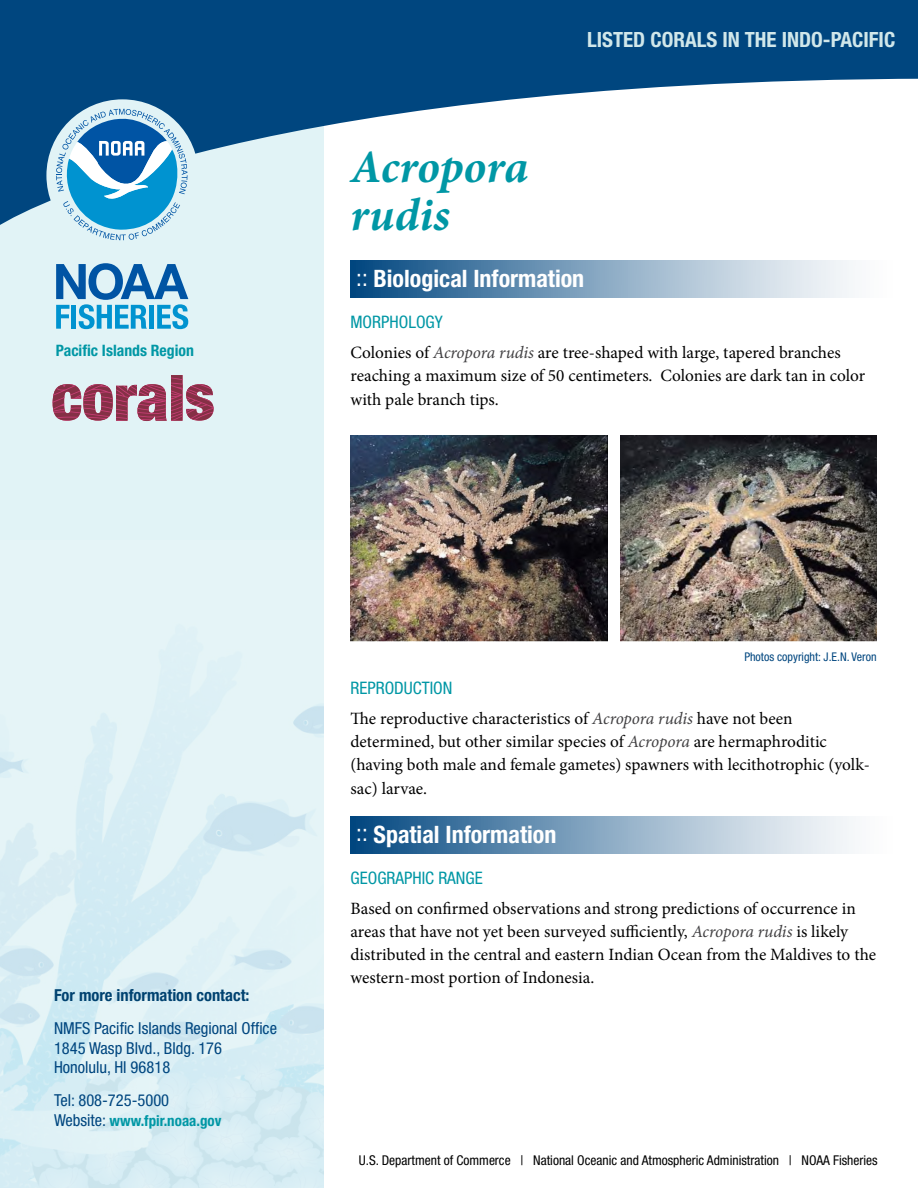
<style>
.page{position:relative;width:918px;height:1188px;background:#fff}
.page>*{position:absolute;margin:0;border:0;box-sizing:border-box;transform-origin:0 0}
.t1{font:italic 700 46.5px/48px "Minion Pro";letter-spacing:-.005em;color:#0097a5}
.t2{font:700 condensed 24px "Helvetica Neue LT Std";color:#fff}
.t3{font:700 condensed 21px "Helvetica Neue LT Std";color:#d0e7ea}
.t4{font:17.25px/23.2px "Minion Pro";color:#000}
.t5{font:condensed 17.25px "Helvetica Neue LT Std";color:#0097a5}
.t6{font:condensed 16.5px/19.5px "Helvetica Neue LT Std";color:#00467f}
.t7{font:700 condensed 16.5px "Helvetica Neue LT Std";color:#004270}
.t8{font:700 condensed 15.75px "Helvetica Neue LT Std";color:#0097a5}
.t9{font:700 condensed 15px "Helvetica Neue LT Std";color:#0097a5}
.t10{font:condensed 13.5px "Helvetica Neue LT Std";color:#000}
.t11{font:condensed 12px "Helvetica Neue LT Std";color:#00467f}
.s1{font-weight:400}
.s2{font-style:italic;color:#414042}
.s3{font-weight:400;font-size:16.5px;color:#00467f}
</style>
<div class="page">
<div style="left:0;top:0;width:324px;height:1188px;background:#e1f3f6"></div>
<img style="left:0;top:706px;width:324px;height:482px">
<svg style="left:0;top:0;width:918px;height:225px;fill:#00467f"></svg>
<svg style="left:53px;top:375px;width:161px;height:46px"></svg>
<div style="left:46px;top:99px;width:153px;height:152px;background:#e1f3f6;border-radius:50%"></div>
<svg style="left:56px;top:109px;width:132px;height:131px"></svg>
<svg style="left:56px;top:263px;width:132px;height:66px"></svg>
<div style="left:351px;top:260px;width:542px;height:37px;background:linear-gradient(to right,#0b4e84,#fff)"></div>
<div style="left:351px;top:816px;width:542px;height:37px;background:linear-gradient(to right,#0b4e84,#fff)"></div>
<img style="left:620px;top:435px;width:257px;height:207px">
<img style="left:351px;top:435px;width:256px;height:207px">
<p class="t8" style="left:56px;top:340px;width:140px">Pacific Islands Region</p>
<h1 class="t1" style="left:351px;top:143px;width:179px">Acropora rudis</h1>
<p class="t3" style="left:587px;top:27px;width:308px">Listed Corals in the Indo-Pacific</p>
<h2 class="t2" style="left:356px;top:264px;width:230px"><span class="s1">::</span> Biological Information</h2>
<p class="t5" style="left:351px;top:312px;width:22px">Morpho</p>
<p class="t5" style="left:408px;top:312px;width:36px">logy</p>
<p class="t4" style="left:351px;top:341px;width:516px">Colonies of <span class="s2">Acropora rudis</span> are tree-shaped with large, tapered branches reaching a maximum size of 50 centimeters. Colonies are dark tan in color with pale branch tips.</p>
<p class="t7" style="left:54px;top:985px;width:197px">For more information contact:</p>
<p class="t6" style="left:54px;top:1018px;width:224px">NMFS Pacific Islands Regional Office<br>1845 Wasp Blvd., Bldg. 176<br>Honolulu, HI 96818</p>
<p class="t6" style="left:54px;top:1090px;width:117px">Tel: 808-725-5000</p>
<p class="t9" style="left:54px;top:1111px;width:169px"><span class="s3">Website:</span> www.fpir.noaa.gov</p>
<p class="t11" style="left:744px;top:650px;width:134px">Photos copyright: J.E.N. Veron</p>
<p class="t5" style="left:351px;top:678px;width:19px">Repro</p>
<p class="t5" style="left:394px;top:678px;width:36px">duction</p>
<p class="t4" style="left:351px;top:707px;width:521px">The reproductive characteristics of <span class="s2">Acropora rudis</span> have not been determined, but other similar species of <span class="s2">Acropora</span> are hermaphroditic (having both male and female gametes) spawners with lecithotrophic (yolk&shy;sac) larvae.</p>
<h2 class="t2" style="left:356px;top:820px;width:202px"><span class="s1">::</span> Spatial Information</h2>
<p class="t5" style="left:351px;top:868px;width:132px">Geographic range</p>
<p class="t4" style="left:351px;top:897px;width:527px">Based on confirmed observations and strong predictions of occurrence in areas that have not yet been surveyed sufficiently, <span class="s2">Acropora rudis</span> is likely distributed in the central and eastern Indian Ocean from the Maldives to the western-most portion of Indonesia.</p>
<p class="t10" style="left:359px;top:1153px;width:520px">U.S. Department of Commerce | National Oceanic and Atmospheric Administration | NOAA Fisheries</p>
</div>
